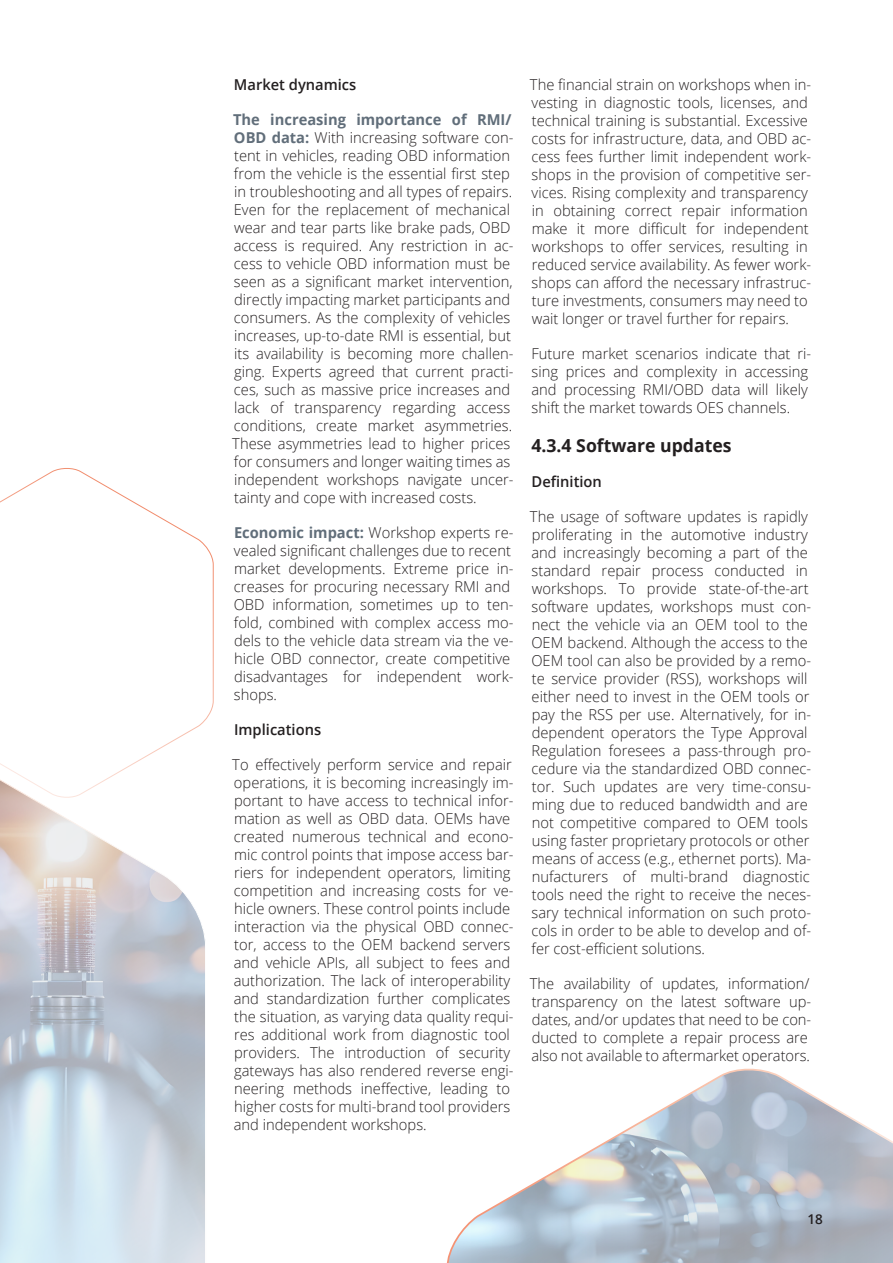
<style>
.page{position:relative;width:893px;height:1263px;background:#fff}
.page>*{position:absolute;margin:0;border:0;box-sizing:border-box;transform-origin:0 0}
.Standardtext{font:700 18px "Open Sans";color:#231f20}
.Standardtext-2{font:300 15px/18px "Open Sans";color:#231f20}
.Standardtext-3{font:600 15px "Open Sans";color:#231f20}
.t1{font:600 13.5px "Open Sans";color:#231f20}
.s1{font-weight:700;color:#616e7a}
</style>
<div class="page">
<svg style="left:0;top:468px;width:214px;height:252px"></svg>
<svg style="left:0;top:670px;width:206px;height:593px"></svg>
<svg style="left:447px;top:1068px;width:446px;height:195px"></svg>
<p class="Standardtext-3" style="left:234px;top:75px;width:124px">Market dynamics</p>
<p class="Standardtext-2" style="left:232px;top:110px;width:283px"><span class="s1">The increasing importance of RMI/ OBD data:</span> With increasing software con&shy;tent in vehicles, reading OBD information from the vehicle is the essential first step in troubleshooting and all types of repairs.<br>Even for the replacement of mechanical wear and tear parts like brake pads, OBD access is required. Any restriction in ac&shy;cess to vehicle OBD information must be seen as a significant market intervention, directly impacting market participants and consumers. As the complexity of vehicles increases, up-to-date RMI is essential, but its availability is becoming more challen&shy;ging. Experts agreed that current practi&shy;ces, such as massive price increases and lack of transparency regarding access conditions, create market asymmetries.<br>These asymmetries lead to higher prices for consumers and longer waiting times as independent workshops navigate uncer&shy;tainty and cope with increased costs.</p>
<p class="Standardtext-2" style="left:234px;top:523px;width:281px"><span class="s1">Economic impact:</span> Workshop experts re&shy;vealed significant challenges due to recent market developments. Extreme price in&shy;creases for procuring necessary RMI and OBD information, sometimes up to ten&shy;fold, combined with complex access mo&shy;dels to the vehicle data stream via the ve&shy;hicle OBD connector, create competitive disadvantages for independent work&shy;shops.</p>
<p class="Standardtext-3" style="left:234px;top:720px;width:89px">Implications</p>
<p class="Standardtext-2" style="left:232px;top:755px;width:283px">To effectively perform service and repair operations, it is becoming increasingly im&shy;portant to have access to technical infor&shy;mation as well as OBD data. OEMs have created numerous technical and econo&shy;mic control points that impose access bar&shy;riers for independent operators, limiting competition and increasing costs for ve&shy;hicle owners. These control points include interaction via the physical OBD connec&shy;tor, access to the OEM backend servers and vehicle APIs, all subject to fees and authorization. The lack of interoperability and standardization further complicates the situation, as varying data quality requi&shy;res additional work from diagnostic tool providers. The introduction of security gateways has also rendered reverse engi&shy;neering methods ineffective, leading to higher costs for multi-brand tool providers and independent workshops.</p>
<p class="Standardtext-2" style="left:530px;top:75px;width:283px">The financial strain on workshops when in&shy;vesting in diagnostic tools, licenses, and technical training is substantial. Excessive costs for infrastructure, data, and OBD ac&shy;cess fees further limit independent work&shy;shops in the provision of competitive ser&shy;vices. Rising complexity and transparency in obtaining correct repair information make it more difficult for independent workshops to offer services, resulting in reduced service availability. As fewer work&shy;shops can afford the necessary infrastruc&shy;ture investments, consumers may need to wait longer or travel further for repairs.</p>
<p class="Standardtext-2" style="left:531px;top:344px;width:281px">Future market scenarios indicate that ri&shy;sing prices and complexity in accessing and processing RMI/OBD data will likely shift the market towards OES channels.</p>
<p class="Standardtext" style="left:531px;top:433px;width:202px">4.3.4 Software updates</p>
<p class="Standardtext-3" style="left:532px;top:471px;width:72px">Definition</p>
<p class="Standardtext-2" style="left:530px;top:507px;width:283px">The usage of software updates is rapidly proliferating in the automotive industry and increasingly becoming a part of the standard repair process conducted in workshops. To provide state-of-the-art software updates, workshops must con&shy;nect the vehicle via an OEM tool to the OEM backend. Although the access to the OEM tool can also be provided by a remo&shy;te service provider (RSS), workshops will either need to invest in the OEM tools or pay the RSS per use. Alternatively, for in&shy;dependent operators the Type Approval Regulation foresees a pass-through pro&shy;cedure via the standardized OBD connec&shy;tor. Such updates are very time-consu&shy;ming due to reduced bandwidth and are not competitive compared to OEM tools using faster proprietary protocols or other means of access (e.g., ethernet ports). Ma&shy;nufacturers of multi-brand diagnostic tools need the right to receive the neces&shy;sary technical information on such proto&shy;cols in order to be able to develop and of&shy;fer cost-efficient solutions.</p>
<p class="Standardtext-2" style="left:530px;top:974px;width:283px">The availability of updates, information/ transparency on the latest software up&shy;dates, and/or updates that need to be con&shy;ducted to complete a repair process are also not available to aftermarket operators.</p>
<p class="t1" style="left:807px;top:1210px;width:17px">18</p>
</div>
